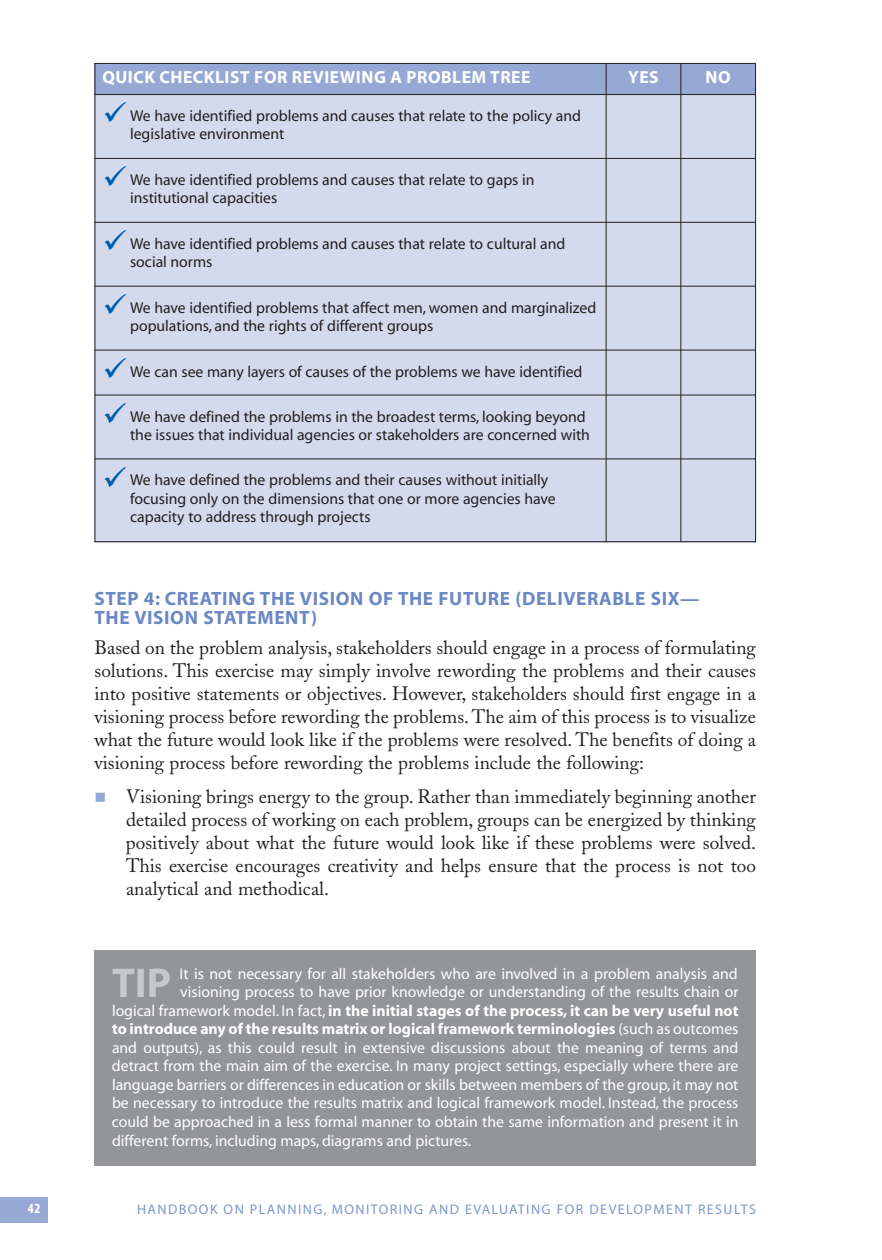
<style>
.page{position:relative;width:882px;height:1260px;background:#fff}
.page>*{position:absolute;margin:0;border:0;box-sizing:border-box;transform-origin:0 0}
.t1{font:700 41.82px "Myriad";color:#c7c8ca}
.t2{font:19.25px/23.1px "Adobe Caslon";color:#231f20;text-align:justify}
.t3{font:700 19.25px/19.2px "Myriad";letter-spacing:.03em;color:#6b88c4}
.t4{font:700 17.5px "Myriad";letter-spacing:.03em;color:#fff}
.t5{font:15.75px/18.4px "Myriad";color:#231f20}
.t6{font:15.75px "Myriad";color:#fff}
.t7{font:700 15.75px "Myriad";color:#fff}
.t8{font:14px "Myriad";letter-spacing:.1em;color:#7f97cb}
.t9{font:14px "Myriad MM.700.wt.300.wd";color:#fff}
.s1{font-weight:400}
</style>
<div class="page">
<div style="left:0;top:1197px;width:47px;height:25px;background:#96a9d5"></div>
<div style="left:94px;top:950px;width:662px;height:216px;background:#939598"></div>
<div style="left:94px;top:63px;width:512px;height:32px;background:#96a9d5"></div>
<div style="left:606px;top:63px;width:75px;height:32px;background:#96a9d5"></div>
<div style="left:681px;top:63px;width:75px;height:32px;background:#96a9d5"></div>
<div style="left:94px;top:95px;width:512px;height:63px;background:#d3daed"></div>
<div style="left:606px;top:95px;width:75px;height:63px;background:#d3daed"></div>
<div style="left:681px;top:95px;width:75px;height:63px;background:#d3daed"></div>
<div style="left:94px;top:158px;width:512px;height:64px;background:#d3daed"></div>
<div style="left:606px;top:158px;width:75px;height:64px;background:#d3daed"></div>
<div style="left:681px;top:158px;width:75px;height:64px;background:#d3daed"></div>
<div style="left:94px;top:222px;width:512px;height:64px;background:#d3daed"></div>
<div style="left:606px;top:222px;width:75px;height:64px;background:#d3daed"></div>
<div style="left:681px;top:222px;width:75px;height:64px;background:#d3daed"></div>
<div style="left:94px;top:286px;width:512px;height:64px;background:#d3daed"></div>
<div style="left:606px;top:286px;width:75px;height:64px;background:#d3daed"></div>
<div style="left:681px;top:286px;width:75px;height:64px;background:#d3daed"></div>
<div style="left:94px;top:350px;width:512px;height:45px;background:#d3daed"></div>
<div style="left:606px;top:350px;width:75px;height:45px;background:#d3daed"></div>
<div style="left:681px;top:350px;width:75px;height:45px;background:#d3daed"></div>
<div style="left:94px;top:395px;width:512px;height:64px;background:#d3daed"></div>
<div style="left:606px;top:395px;width:75px;height:64px;background:#d3daed"></div>
<div style="left:681px;top:395px;width:75px;height:64px;background:#d3daed"></div>
<div style="left:94px;top:459px;width:512px;height:83px;background:#d3daed"></div>
<div style="left:606px;top:459px;width:75px;height:83px;background:#d3daed"></div>
<div style="left:681px;top:459px;width:75px;height:83px;background:#d3daed"></div>
<hr style="left:94px;top:63px;width:1px;height:479px;background:#231f20">
<hr style="left:606px;top:63px;width:1px;height:479px;background:#231f20">
<hr style="left:680px;top:63px;width:1px;height:479px;background:#231f20">
<hr style="left:755px;top:63px;width:1px;height:479px;background:#231f20">
<hr style="left:94px;top:63px;width:662px;height:1px;background:#231f20">
<hr style="left:94px;top:94px;width:662px;height:1px;background:#231f20">
<hr style="left:94px;top:158px;width:662px;height:1px;background:#231f20">
<hr style="left:94px;top:222px;width:662px;height:1px;background:#231f20">
<hr style="left:94px;top:286px;width:662px;height:1px;background:#231f20">
<hr style="left:94px;top:350px;width:662px;height:1px;background:#231f20">
<hr style="left:94px;top:395px;width:662px;height:1px;background:#231f20">
<hr style="left:94px;top:458px;width:662px;height:1px;background:#231f20">
<hr style="left:94px;top:541px;width:662px;height:1px;background:#231f20">
<p class="t9" style="left:28px;top:1203px;width:14px">42</p>
<p class="t4" style="left:102px;top:71px;width:430px">QUICK CHECKLIST FOR REVIEWING A PROBLEM TREE</p>
<p class="t4" style="left:628px;top:71px;width:32px">YES</p>
<p class="t4" style="left:706px;top:71px;width:27px">NO</p>
<p class="t5" style="left:130px;top:108px;width:452px">We have identified problems and causes that relate to the policy and legislative environment</p>
<p class="t5" style="left:130px;top:172px;width:406px">We have identified problems and causes that relate to gaps in institutional capacities</p>
<p class="t5" style="left:130px;top:236px;width:437px">We have identified problems and causes that relate to cultural and social norms</p>
<p class="t5" style="left:130px;top:300px;width:468px">We have identified problems that affect men, women and marginalized populations, and the rights of different groups</p>
<p class="t5" style="left:130px;top:363px;width:454px">We can see many layers of causes of the problems we have identified</p>
<p class="t5" style="left:130px;top:408px;width:461px">We have defined the problems in the broadest terms, looking beyond the issues that individual agencies or stakeholders are concerned with</p>
<p class="t5" style="left:130px;top:472px;width:427px">We have defined the problems and their causes without initially focusing only on the dimensions that one or more agencies have capacity to address through projects</p>
<p class="t3" style="left:94px;top:590px;width:606px">STEP 4: CREATING THE VISION OF THE FUTURE (DELIVERABLE SIX—<br>THE VISION STATEMENT)</p>
<p class="t2" style="left:95px;top:638px;width:663px">Based on the problem analysis, stakeholders should engage in a process of formulating solutions. This exercise may simply involve rewording the problems and their causes into positive statements or objectives. However, stakeholders should first engage in a visioning process before rewording the problems. The aim of this process is to visualize what the future would look like if the problems were resolved. The benefits of doing a visioning process before rewording the problems include the following:</p>
<p class="t2" style="left:126px;top:787px;width:632px">Visioning brings energy to the group. Rather than immediately beginning another detailed process of working on each problem, groups can be energized by thinking positively about what the future would look like if these problems were solved.<br>This exercise encourages creativity and helps ensure that the process is not too analytical and methodical.</p>
<h1 class="t1" style="left:112px;top:967px;width:61px">TIP</h1>
<p class="t6" style="left:179px;top:967px;width:560px">It is not necessary for all stakeholders who are involved in a problem analysis and</p>
<p class="t6" style="left:180px;top:986px;width:560px">visioning process to have prior knowledge or understanding of the results chain or</p>
<p class="t7" style="left:112px;top:1005px;width:628px"><span class="s1">logical framework model. In fact,</span> in the initial stages of the process, it can be very useful not</p>
<p class="t7" style="left:112px;top:1023px;width:628px">to introduce any of the results matrix or logical framework terminologies <span class="s1">(such as outcomes</span></p>
<p class="t6" style="left:112px;top:1042px;width:628px">and outputs), as this could result in extensive discussions about the meaning of terms and</p>
<p class="t6" style="left:112px;top:1060px;width:628px">detract from the main aim of the exercise. In many project settings, especially where there are</p>
<p class="t6" style="left:112px;top:1079px;width:628px">language barriers or differences in education or skills between members of the group, it may not</p>
<p class="t6" style="left:112px;top:1097px;width:628px">be necessary to introduce the results matrix and logical framework model. Instead, the process</p>
<p class="t6" style="left:112px;top:1116px;width:628px">could be approached in a less formal manner to obtain the same information and present it in</p>
<p class="t6" style="left:112px;top:1134px;width:361px">different forms, including maps, diagrams and pictures.</p>
<p class="t8" style="left:137px;top:1204px;width:620px">HANDBOOK ON PLANNING, MONITORING AND EVALUATING FOR DEVELOPMENT RESULTS</p>
</div>
